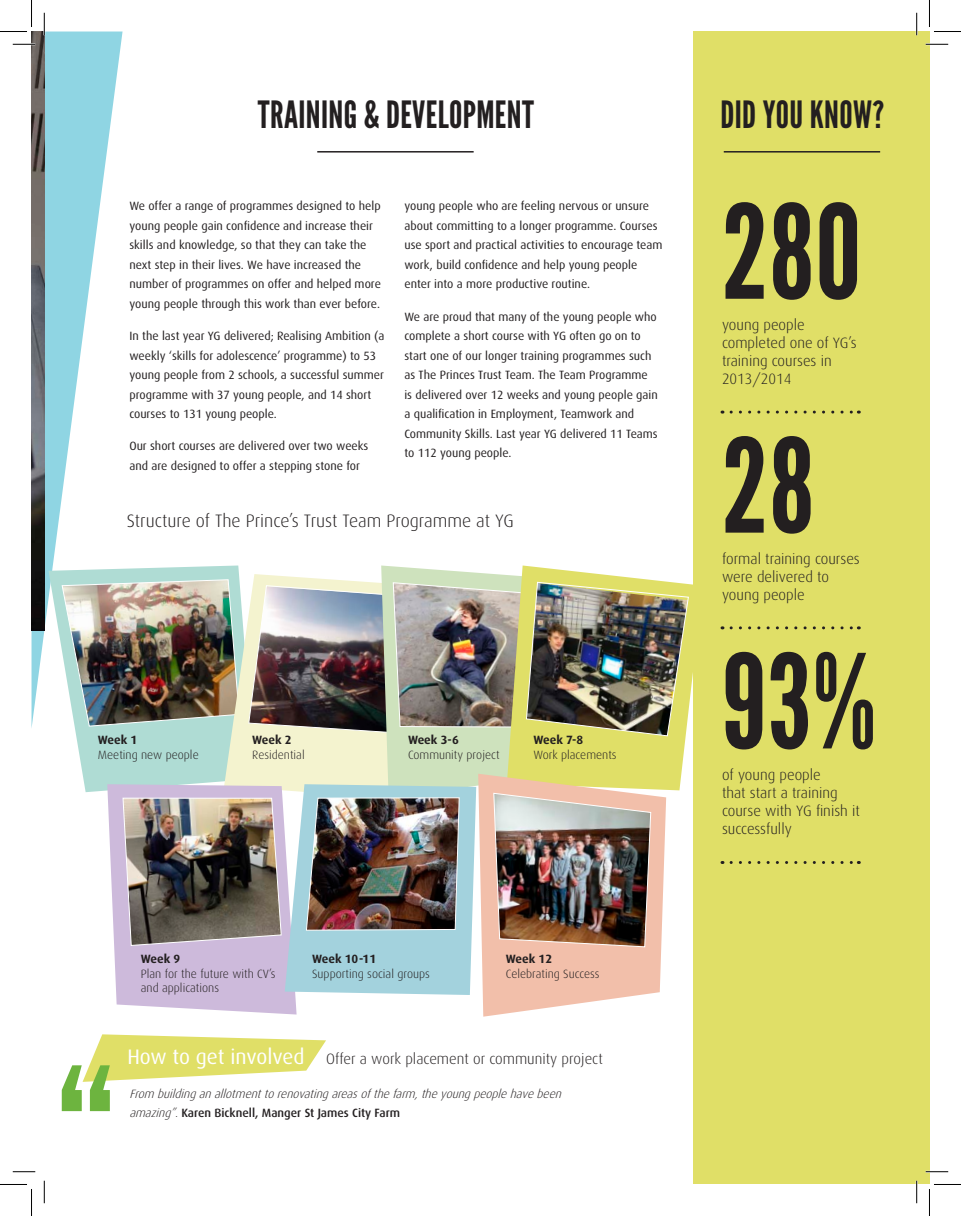
<style>
.page{position:relative;width:961px;height:1216px;background:#fff}
.page>*{position:absolute;margin:0;border:0;box-sizing:border-box;transform-origin:0 0}
.t1{font:189.75px "League Gothic";color:#6db43f}
.t2{font:130.05px "League Gothic";letter-spacing:.01em;color:#231f20}
.t3{font:37.5px "League Gothic";letter-spacing:.01em;color:#231f20}
.t4{font:21px "Dax";letter-spacing:-.005em;color:#fff}
.t5{font:300 18px "Dax";color:#231f20}
.t6{font:300 15px/18px "Dax";color:#231f20}
.t7{font:12px/19.5px "Dax";color:#231f20}
.t8{font:300 12px/14.4px "Dax";color:#231f20}
.t9{font:italic 300 12px/19.5px "Dax";color:#231f20}
.t10{font:700 12px "Dax";color:#231f20}
.s1{font-weight:500;font-style:normal}
</style>
<div class="page">
<svg style="left:31px;top:31px;width:91px;height:697px;fill:#8fd5e3"></svg>
<div style="left:692px;top:32px;width:237px;height:1152px;background:#e0df67"></div>
<hr style="left:317px;top:151px;width:156px;height:1px;background:#231f20">
<svg style="left:730px;top:626px;width:129px;height:3px"></svg>
<svg style="left:730px;top:861px;width:129px;height:2px"></svg>
<svg style="left:83px;top:1034px;width:243px;height:47px"></svg>
<svg style="left:49px;top:565px;width:12px;height:163px"></svg>
<img style="left:61px;top:565px;width:632px;height:451px">
<img style="left:32px;top:32px;width:12px;height:598px">
<svg style="left:730px;top:410px;width:129px;height:3px"></svg>
<hr style="left:723px;top:151px;width:156px;height:1px;background:#231f20">
<hr style="left:13px;top:43px;width:22px;height:2px;background:#fff">
<hr style="left:925px;top:43px;width:22px;height:2px;background:#fff">
<hr style="left:925px;top:1170px;width:22px;height:2px;background:#fff">
<hr style="left:43px;top:13px;width:2px;height:22px;background:#fff">
<hr style="left:915px;top:13px;width:2px;height:22px;background:#fff">
<hr style="left:915px;top:1180px;width:2px;height:23px;background:#fff">
<svg style="left:13px;top:44px;width:22px;height:1px"></svg>
<svg style="left:925px;top:44px;width:22px;height:1px"></svg>
<svg style="left:13px;top:1171px;width:22px;height:1px"></svg>
<svg style="left:925px;top:1171px;width:22px;height:1px"></svg>
<svg style="left:44px;top:13px;width:1px;height:22px"></svg>
<svg style="left:44px;top:1180px;width:1px;height:23px"></svg>
<svg style="left:916px;top:13px;width:1px;height:22px"></svg>
<svg style="left:916px;top:1180px;width:1px;height:23px"></svg>
<svg style="left:0;top:0;width:32px;height:32px"></svg>
<svg style="left:0;top:1184px;width:32px;height:31px"></svg>
<svg style="left:928px;top:0;width:32px;height:32px"></svg>
<svg style="left:929px;top:1184px;width:31px;height:31px"></svg>
<h3 class="t3" style="left:258px;top:93px;width:53px">TRAINING</h3>
<h3 class="t3" style="left:364px;top:93px;width:171px">&amp; DEVELOPMENT</h3>
<h3 class="t3" style="left:720px;top:93px;width:165px">DID YOU KNOW?</h3>
<p class="t7" style="left:129px;top:196px;width:253px">We offer a range of programmes designed to help young people gain confidence and increase their skills and knowledge, so that they can take the next step in their lives. We have increased the number of programmes on offer and helped more young people through this work than ever before.</p>
<p class="t7" style="left:129px;top:326px;width:256px">In the last year YG delivered; Realising Ambition (a weekly ‘skills for adolescence’ programme) to 53 young people from 2 schools, a successful summer programme with 37 young people, and 14 short courses to 131 young people.</p>
<p class="t7" style="left:129px;top:436px;width:240px">Our short courses are delivered over two weeks and are designed to offer a stepping stone for</p>
<p class="t7" style="left:404px;top:196px;width:259px">young people who are feeling nervous or unsure about committing to a longer programme. Courses use sport and practical activities to encourage team work, build confidence and help young people enter into a more productive routine.</p>
<p class="t7" style="left:404px;top:307px;width:255px">We are proud that many of the young people who complete a short course with YG often go on to start one of our longer training programmes such as The Princes Trust Team. The Team Programme is delivered over 12 weeks and young people gain a qualification in Employment, Teamwork and Community Skills. Last year YG delivered 11 Teams to 112 young people.</p>
<p class="t6" style="left:721px;top:316px;width:136px">young people completed one of YG’s training courses in<br>2013/2014</p>
<h2 class="t2" style="left:721px;top:178px;width:141px">280</h2>
<h2 class="t2" style="left:721px;top:411px;width:93px">28</h2>
<h3 class="t5" style="left:127px;top:511px;width:388px">Structure of The Prince’s Trust Team Programme at YG</h3>
<p class="t10" style="left:98px;top:733px;width:41px">Week 1</p>
<p class="t8" style="left:98px;top:747px;width:102px">Meeting new people</p>
<p class="t10" style="left:252px;top:733px;width:41px">Week 2</p>
<p class="t8" style="left:252px;top:747px;width:54px">Residential</p>
<p class="t10" style="left:408px;top:733px;width:53px">Week 3-6</p>
<p class="t8" style="left:408px;top:747px;width:93px">Community project</p>
<p class="t10" style="left:533px;top:733px;width:51px">Week 7-8</p>
<p class="t8" style="left:533px;top:747px;width:85px">Work placements</p>
<p class="t10" style="left:141px;top:952px;width:41px">Week 9</p>
<p class="t8" style="left:141px;top:966px;width:136px">Plan for the future with CV’s and applications</p>
<p class="t10" style="left:312px;top:952px;width:65px">Week 10-11</p>
<p class="t8" style="left:312px;top:966px;width:119px">Supporting social groups</p>
<p class="t10" style="left:505px;top:952px;width:48px">Week 12</p>
<p class="t8" style="left:505px;top:966px;width:95px">Celebrating Success</p>
<h1 class="t1" style="left:57px;top:1028px;width:59px">“</h1>
<h3 class="t4" style="left:127px;top:1045px;width:179px">How to get involved</h3>
<p class="t6" style="left:326px;top:1049px;width:278px">Offer a work placement or community project</p>
<p class="t9" style="left:129px;top:1083px;width:436px">From buildinganallotmenttorenovatingareasofthefarm,theyoungpeoplehavebeen amazing”.<span class="s1">Karen Bicknell, Manger St James City Farm</span></p>
<p class="t6" style="left:721px;top:550px;width:139px">formal training courses were delivered to young people</p>
<h2 class="t2" style="left:721px;top:627px;width:156px">93%</h2>
<p class="t6" style="left:721px;top:766px;width:139px">of young people<br>that start a training course with YG finish it successfully</p>
</div>
